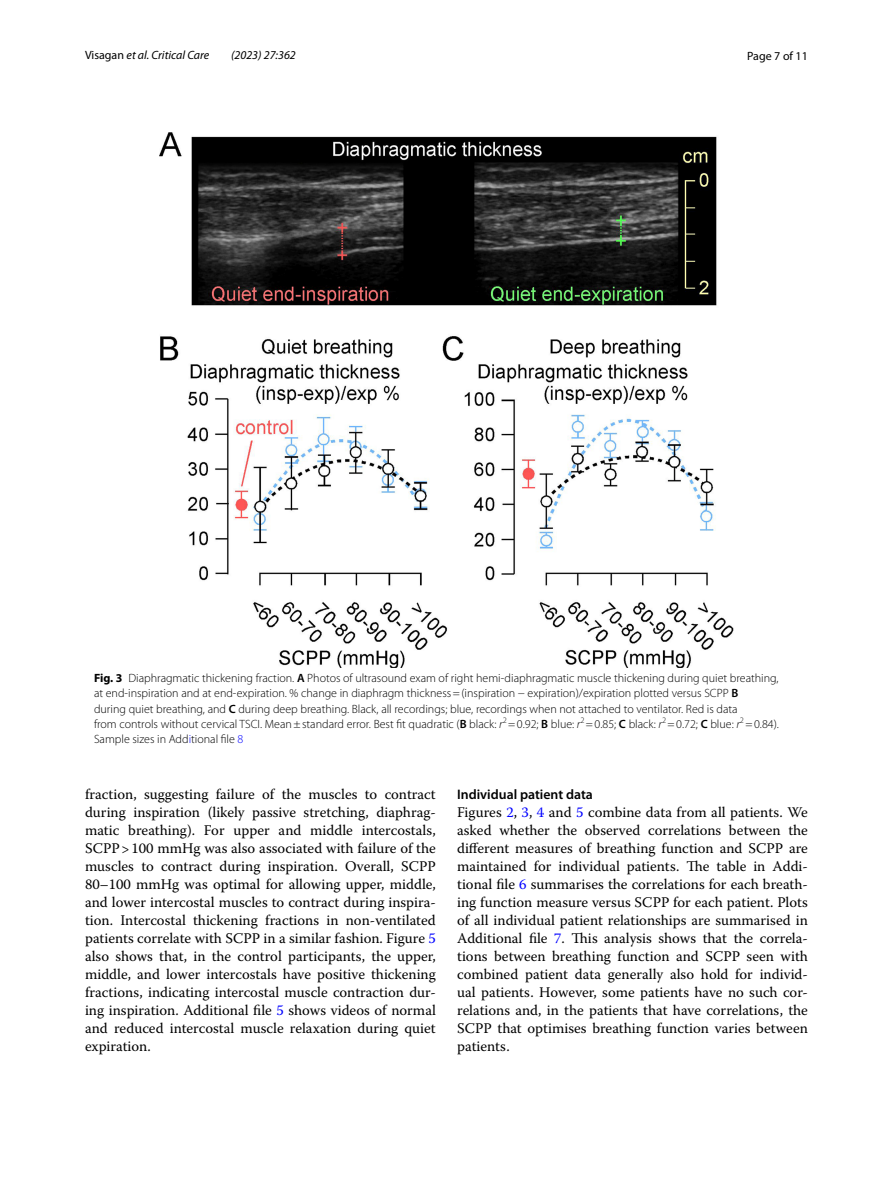
<style>
.page{position:relative;width:893px;height:1187px;background:#fff}
.page>*{position:absolute;margin:0;border:0;box-sizing:border-box;transform-origin:0 0}
.t1{font:14.7px/18px "Warnock Pro";color:#000;text-align:justify}
.t2{font:600 13.8px "Myriad Pro";color:#000}
.t3{font:300 12px/15px "Myriad Pro";color:#000}
.t4{font:italic 12px "Myriad Pro";color:#000}
.t5{font:12px "Myriad Pro";color:#000}
.s1{font-style:normal}
.s2{font-weight:700}
.s3{font-weight:600}
.s4{font-style:italic}
.s5{color:#00f}
</style>
<div class="page">
<img style="left:159px;top:133px;width:574px;height:534px">
<p class="t4" style="left:85px;top:48px;width:126px"><span class="s1">Visagan</span> et al. Critical Care</p>
<p class="t4" style="left:231px;top:48px;width:66px">(2023) 27:362</p>
<p class="t5" style="left:747px;top:48px;width:62px">Page 7 of 11</p>
<p class="t3" style="left:94px;top:671px;width:686px"><span class="s2">Fig. 3</span> Diaphragmatic thickening fraction. <span class="s3">A</span> Photos of ultrasound exam of right hemi-diaphragmatic muscle thickening during quiet breathing, at end-inspiration and at end-expiration. % change in diaphragm thickness=(inspiration − expiration)/expiration plotted versus SCPP <span class="s3">B<br></span>during quiet breathing, and <span class="s3">C</span> during deep breathing. Black, all recordings; blue, recordings when not attached to ventilator. Red is data<br>from controls without cervical TSCI. Mean±standard error. Best fit quadratic (<span class="s3">B</span> black: <span class="s4">r</span><sup>2</sup> =0.92; <span class="s3">B</span> blue: <span class="s4">r</span><sup>2</sup> =0.85; <span class="s3">C</span> black: <span class="s4">r</span><sup>2</sup> =0.72; <span class="s3">C</span> blue: <span class="s4">r</span><sup>2</sup> =0.84).<br>Sample sizes in Add<span class="s5">i</span>tional file <span class="s5">8</span></p>
<p class="t1" style="left:85px;top:785px;width:352px">fraction, suggesting failure of the muscles to contract during inspiration (likely passive stretching, diaphrag&shy;matic breathing). For upper and middle intercostals, SCPP&gt;100 mmHg was also associated with failure of the muscles to contract during inspiration. Overall, SCPP 80–100 mmHg was optimal for allowing upper, middle, and lower intercostal muscles to contract during inspira&shy;tion. Intercostal thickening fractions in non-ventilated patients correlate with SCPP in a similar fashion. Figure <span class="s5">5 </span>also shows that, in the control participants, the upper, middle, and lower intercostals have positive thickening fractions, indicating intercostal muscle contraction dur&shy;ing inspiration. Additional file <span class="s5">5</span> shows videos of normal and reduced intercostal muscle relaxation during quiet expiration.</p>
<p class="t2" style="left:457px;top:785px;width:137px">Individual patient data</p>
<p class="t1" style="left:457px;top:802px;width:352px">Figures <span class="s5">2</span>, <span class="s5">3</span>, <span class="s5">4</span> and <span class="s5">5</span> combine data from all patients. We asked whether the observed correlations between the different measures of breathing function and SCPP are maintained for individual patients. The table in Addi&shy;tional file <span class="s5">6</span> summarises the correlations for each breath&shy;ing function measure versus SCPP for each patient. Plots of all individual patient relationships are summarised in Additional file <span class="s5">7</span>. This analysis shows that the correla&shy;tions between breathing function and SCPP seen with combined patient data generally also hold for individ&shy;ual patients. However, some patients have no such cor&shy;relations and, in the patients that have correlations, the SCPP that optimises breathing function varies between patients.</p>
</div>
